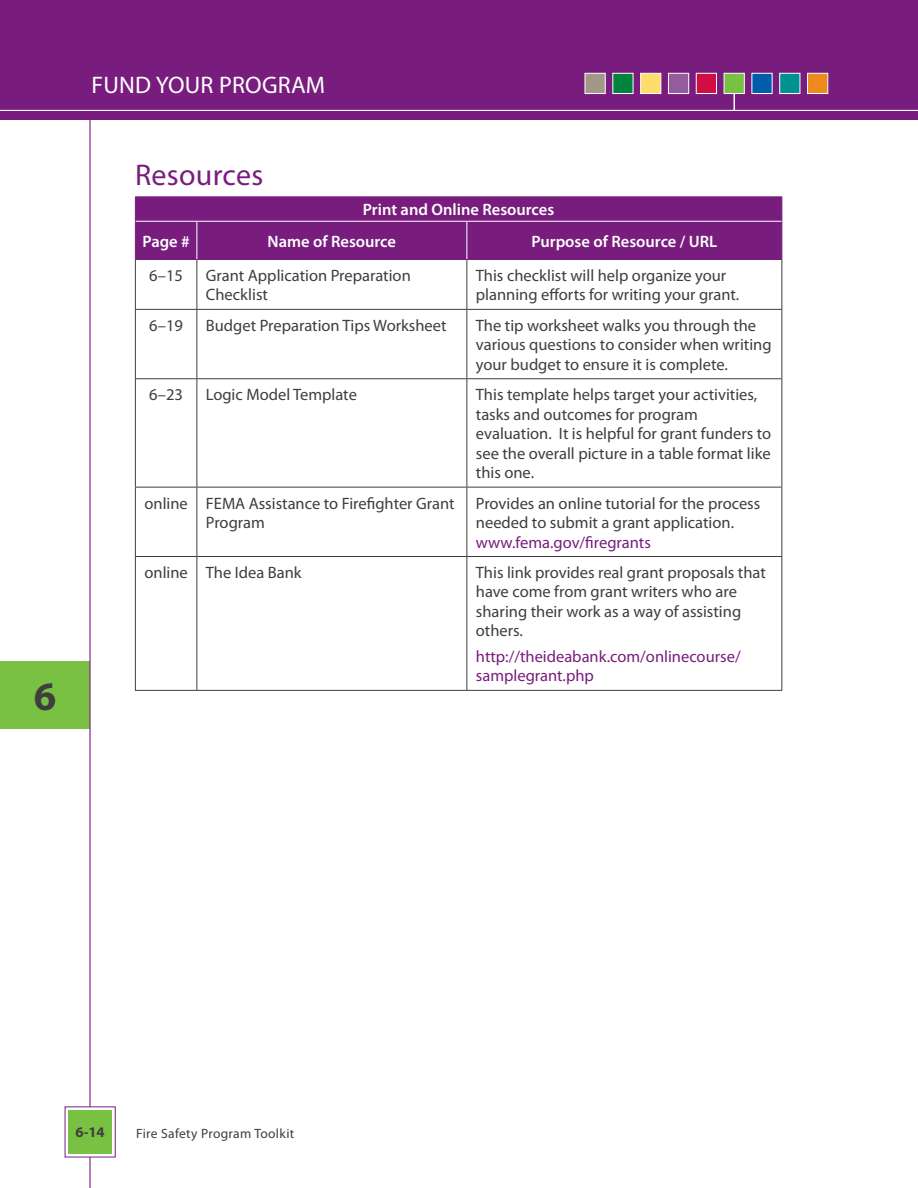
<style>
.page{position:relative;width:918px;height:1188px;background:#fff}
.page>*{position:absolute;margin:0;border:0;box-sizing:border-box;transform-origin:0 0}
.t1{font:700 40.5px "Myriad Pro";color:#3e3e3f}
.t2{font:30px "Myriad Pro";letter-spacing:.01em;color:#781d7d}
.t3{font:24px "Myriad Pro";letter-spacing:.01em;color:#fff}
.Table_P{font:16.5px/19.5px "Myriad Pro";color:#3e3e3f}
.Table_H1{font:600 16.5px "Myriad Pro";color:#fff}
.Table_P-2{font:16.5px/19.5px "Myriad Pro";color:#781d7d}
.t4{font:700 14.7px "Myriad Pro";color:#3e3e3f}
.t5{font:13.5px "Myriad Pro";letter-spacing:.025em;color:#3e3e3f}
.s1{color:#781d7d}
</style>
<div class="page">
<div style="left:0;top:661px;width:90px;height:67px;background:#79c142"></div>
<div style="left:0;top:0;width:918px;height:120px;background:#781d7d"></div>
<hr style="left:89px;top:113px;width:2px;height:1075px;background:#781d7d">
<hr style="left:0;top:110px;width:918px;height:1px;background:#fff">
<div style="left:65px;top:1106px;width:51px;height:51px;background:linear-gradient(to right,#fff,#fff)"></div>
<div style="left:69px;top:1110px;width:43px;height:43px;background:#79c142"></div>
<svg style="left:734px;top:94px;width:1px;height:16px"></svg>
<div style="left:612px;top:73px;width:21px;height:21px;background:#00843d;border:1px solid #fff"></div>
<div style="left:585px;top:73px;width:21px;height:21px;background:#a1988a;border:1px solid #fff"></div>
<div style="left:640px;top:73px;width:21px;height:21px;background:#ffdd6b;border:1px solid #fff"></div>
<div style="left:668px;top:73px;width:21px;height:21px;background:#945c9a;border:1px solid #fff"></div>
<div style="left:696px;top:73px;width:21px;height:21px;background:#d20d44;border:1px solid #fff"></div>
<div style="left:724px;top:73px;width:21px;height:21px;background:#79c142;border:1px solid #fff"></div>
<div style="left:752px;top:73px;width:21px;height:21px;background:#015dab;border:1px solid #fff"></div>
<div style="left:779px;top:73px;width:21px;height:21px;background:#009290;border:1px solid #fff"></div>
<div style="left:807px;top:73px;width:21px;height:21px;background:#ed891d;border:1px solid #fff"></div>
<hr style="left:135px;top:260px;width:1px;height:49px;background:#3e3e3f">
<hr style="left:196px;top:260px;width:1px;height:49px;background:#3e3e3f">
<hr style="left:466px;top:260px;width:1px;height:49px;background:#3e3e3f">
<hr style="left:782px;top:260px;width:1px;height:49px;background:#3e3e3f">
<hr style="left:135px;top:309px;width:62px;height:1px;background:#3e3e3f">
<hr style="left:135px;top:310px;width:1px;height:68px;background:#3e3e3f">
<hr style="left:197px;top:309px;width:270px;height:1px;background:#3e3e3f">
<hr style="left:196px;top:310px;width:1px;height:68px;background:#3e3e3f">
<hr style="left:467px;top:309px;width:315px;height:1px;background:#3e3e3f">
<hr style="left:466px;top:310px;width:1px;height:68px;background:#3e3e3f">
<hr style="left:782px;top:310px;width:1px;height:68px;background:#3e3e3f">
<hr style="left:135px;top:378px;width:62px;height:1px;background:#3e3e3f">
<hr style="left:135px;top:379px;width:1px;height:108px;background:#3e3e3f">
<hr style="left:197px;top:378px;width:270px;height:1px;background:#3e3e3f">
<hr style="left:196px;top:379px;width:1px;height:108px;background:#3e3e3f">
<hr style="left:467px;top:378px;width:315px;height:1px;background:#3e3e3f">
<hr style="left:466px;top:379px;width:1px;height:108px;background:#3e3e3f">
<hr style="left:782px;top:379px;width:1px;height:108px;background:#3e3e3f">
<hr style="left:135px;top:487px;width:62px;height:1px;background:#3e3e3f">
<hr style="left:135px;top:488px;width:1px;height:68px;background:#3e3e3f">
<hr style="left:197px;top:487px;width:270px;height:1px;background:#3e3e3f">
<hr style="left:196px;top:488px;width:1px;height:68px;background:#3e3e3f">
<hr style="left:467px;top:487px;width:315px;height:1px;background:#3e3e3f">
<hr style="left:466px;top:488px;width:1px;height:68px;background:#3e3e3f">
<hr style="left:782px;top:488px;width:1px;height:68px;background:#3e3e3f">
<hr style="left:135px;top:556px;width:62px;height:1px;background:#3e3e3f">
<hr style="left:135px;top:557px;width:1px;height:133px;background:#3e3e3f">
<hr style="left:197px;top:556px;width:270px;height:1px;background:#3e3e3f">
<hr style="left:196px;top:557px;width:1px;height:133px;background:#3e3e3f">
<hr style="left:467px;top:556px;width:315px;height:1px;background:#3e3e3f">
<hr style="left:466px;top:557px;width:1px;height:133px;background:#3e3e3f">
<hr style="left:782px;top:557px;width:1px;height:133px;background:#3e3e3f">
<hr style="left:135px;top:690px;width:62px;height:1px;background:#3e3e3f">
<hr style="left:197px;top:690px;width:270px;height:1px;background:#3e3e3f">
<hr style="left:467px;top:690px;width:315px;height:1px;background:#3e3e3f">
<hr style="left:135px;top:196px;width:62px;height:1px;background:#781d7d">
<hr style="left:197px;top:196px;width:270px;height:1px;background:#781d7d">
<hr style="left:467px;top:196px;width:315px;height:1px;background:#781d7d">
<div style="left:135px;top:197px;width:648px;height:63px;background:#781d7d"></div>
<hr style="left:135px;top:221px;width:1px;height:38px;background:#781d7d">
<hr style="left:782px;top:221px;width:1px;height:38px;background:#781d7d">
<hr style="left:135px;top:259px;width:62px;height:1px;background:#781d7d">
<hr style="left:197px;top:259px;width:270px;height:1px;background:#781d7d">
<hr style="left:467px;top:259px;width:315px;height:1px;background:#781d7d">
<hr style="left:136px;top:221px;width:61px;height:1px;background:#fff">
<hr style="left:197px;top:221px;width:270px;height:1px;background:#fff">
<hr style="left:196px;top:222px;width:1px;height:37px;background:#fff">
<hr style="left:467px;top:221px;width:315px;height:1px;background:#fff">
<hr style="left:466px;top:222px;width:1px;height:37px;background:#fff">
<h1 class="t1" style="left:34px;top:670px;width:24px">6</h1>
<h3 class="t3" style="left:92px;top:70px;width:235px">FUND YOUR PROGRAM</h3>
<h1 class="t2" style="left:135px;top:156px;width:130px">Resources</h1>
<p class="Table_H1" style="left:363px;top:199px;width:193px">Print and Online Resources</p>
<p class="Table_H1" style="left:142px;top:231px;width:49px">Page #</p>
<p class="Table_H1" style="left:268px;top:231px;width:130px">Name of Resource</p>
<p class="Table_H1" style="left:531px;top:231px;width:187px">Purpose of Resource / URL</p>
<p class="Table_P" style="left:149px;top:265px;width:35px">6–15</p>
<p class="Table_P" style="left:206px;top:265px;width:206px">Grant Application Preparation<br>Checklist</p>
<p class="Table_P" style="left:476px;top:265px;width:265px">This checklist will help organize your planning efforts for writing your grant.</p>
<p class="Table_P" style="left:149px;top:315px;width:35px">6–19</p>
<p class="Table_P" style="left:206px;top:315px;width:242px">Budget Preparation Tips Worksheet</p>
<p class="Table_P" style="left:476px;top:315px;width:297px">The tip worksheet walks you through the various questions to consider when writing your budget to ensure it is complete.</p>
<p class="Table_P" style="left:149px;top:385px;width:35px">6–23</p>
<p class="Table_P" style="left:206px;top:385px;width:153px">Logic Model Template</p>
<p class="Table_P" style="left:476px;top:385px;width:297px">This template helps target your activities, tasks and outcomes for program evaluation. It is helpful for grant funders to see the overall picture in a table format like this one.</p>
<p class="Table_P" style="left:144px;top:493px;width:45px">online</p>
<p class="Table_P" style="left:206px;top:493px;width:250px">FEMA Assistance to Firefighter Grant<br>Program</p>
<p class="Table_P" style="left:476px;top:493px;width:286px">Provides an online tutorial for the process needed to submit a grant application. <span class="s1">www.fema.gov/firegrants</span></p>
<p class="Table_P" style="left:144px;top:562px;width:45px">online</p>
<p class="Table_P" style="left:206px;top:562px;width:97px">The Idea Bank</p>
<p class="Table_P" style="left:476px;top:562px;width:292px">This link provides real grant proposals that have come from grant writers who are sharing their work as a way of assisting others.</p>
<p class="Table_P-2" style="left:476px;top:646px;width:266px">http://theideabank.com/onlinecourse/ samplegrant.php</p>
<p class="t4" style="left:76px;top:1123px;width:31px">6-14</p>
<p class="t5" style="left:136px;top:1125px;width:160px">Fire Safety Program Toolkit</p>
</div>
